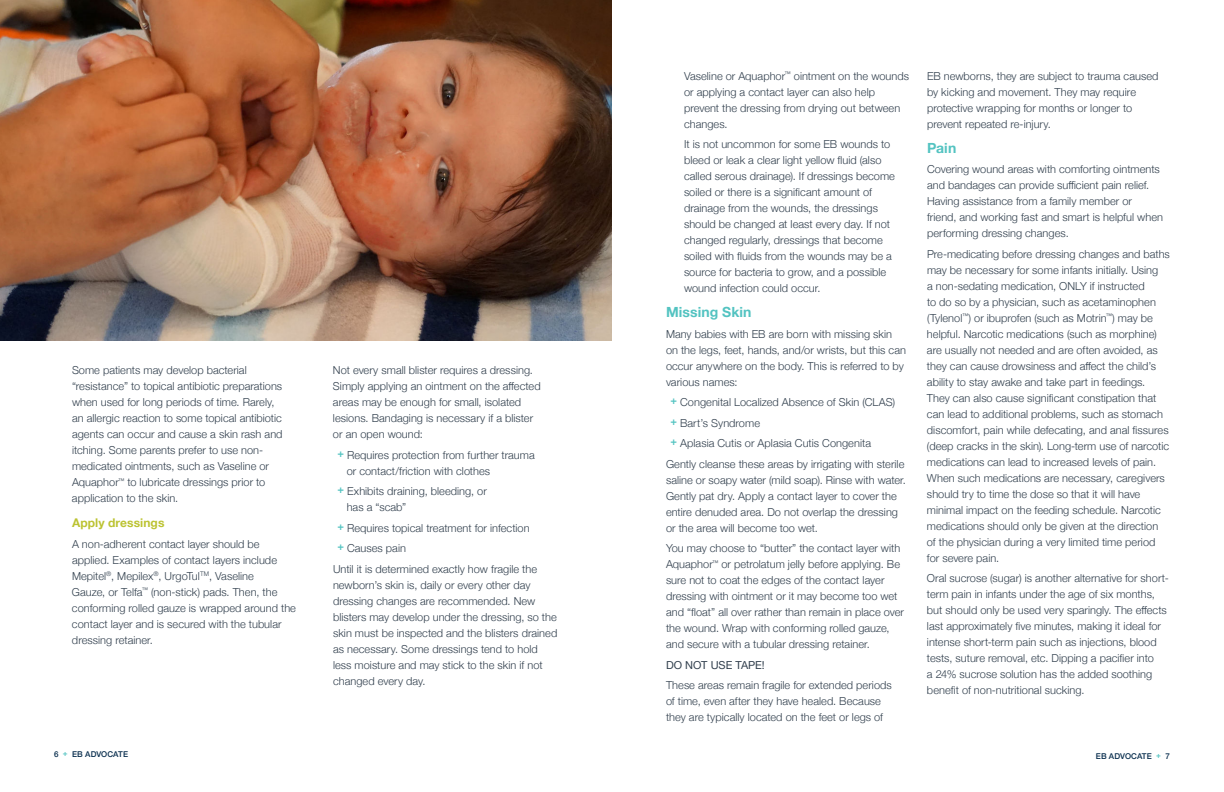
<style>
.page{position:relative;width:1224px;height:792px;background:#fff}
.page>*{position:absolute;margin:0;border:0;box-sizing:border-box;transform-origin:0 0}
.t1{font:700 14px "Helvetica Neue";letter-spacing:.005em;color:#53c3c1}
.t2{font:700 12px "Helvetica Neue";letter-spacing:.01em;color:#bcc332}
.t3{font:300 11px/16px "Helvetica Neue";letter-spacing:.005em;color:#313f4d}
.t4{font:11px "Helvetica Neue";color:#313f4d}
.t5{font:500 8px "Helvetica Neue";letter-spacing:.005em;color:#092e4e}
.s1{color:#53c3c1}
</style>
<div class="page">
<img style="left:0;top:0;width:612px;height:341px">
<p class="t3" style="left:72px;top:363px;width:212px">Some patients may develop bacterial “resistance” to topical antibiotic preparations when used for long periods of time. Rarely, an allergic reaction to some topical antibiotic agents can occur and cause a skin rash and itching. Some parents prefer to use non&shy;medicated ointments, such as Vaseline or Aquaphor<sup>™</sup> to lubricate dressings prior to application to the skin.</p>
<p class="t2" style="left:72px;top:519px;width:94px">Apply dressings</p>
<p class="t3" style="left:72px;top:537px;width:226px">A non-adherent contact layer should be applied. Examples of contact layers include Mepitel<sup>®</sup>, Mepilex<sup>®</sup>, UrgoTul<sup>TM</sup>, Vaseline<br>Gauze, or Telfa<sup>™</sup> (non-stick) pads. Then, the conforming rolled gauze is wrapped around the contact layer and is secured with the tubular dressing retainer.</p>
<p class="t3" style="left:333px;top:362px;width:209px">Not every small blister requires a dressing.<br>Simply applying an ointment on the affected areas may be enough for small, isolated lesions. Bandaging is necessary if a blister or an open wound:</p>
<p class="t3" style="left:347px;top:446px;width:190px;text-indent:-9px"><sup>+</sup> Requires protection from further trauma or contact/friction with clothes</p>
<p class="t3" style="left:347px;top:483px;width:142px;text-indent:-9px"><sup>+</sup> Exhibits draining, bleeding, or has a “scab”</p>
<p class="t3" style="left:338px;top:519px;width:194px"><sup>+</sup> Requires topical treatment for infection</p>
<p class="t3" style="left:338px;top:541px;width:70px"><sup>+</sup> Causes pain</p>
<p class="t3" style="left:333px;top:560px;width:206px">Until it is determined exactly how fragile the</p>
<p class="t3" style="left:333px;top:576px;width:226px">newborn’s skin is, daily or every other day dressing changes are recommended. New blisters may develop under the dressing, so the skin must be inspected and the blisters drained as necessary. Some dressings tend to hold less moisture and may stick to the skin if not changed every day.</p>
<p class="t3" style="left:684px;top:67px;width:227px">Vaseline or Aquaphor<sup>™</sup> ointment on the wounds or applying a contact layer can also help prevent the dressing from drying out between changes.</p>
<p class="t3" style="left:684px;top:136px;width:213px">It is not uncommon for some EB wounds to bleed or leak a clear light yellow fluid (also called serous drainage). If dressings become soiled or there is a significant amount of drainage from the wounds, the dressings should be changed at least every day. If not changed regularly, dressings that become soiled with fluids from the wounds may be a source for bacteria to grow, and a possible wound infection could occur.</p>
<p class="t1" style="left:666px;top:307px;width:87px">Missing Skin</p>
<p class="t3" style="left:666px;top:325px;width:242px">Many babies with EB are born with missing skin on the legs, feet, hands, and/or wrists, but this can occur anywhere on the body. This is referred to by various names:</p>
<p class="t3" style="left:670px;top:394px;width:226px"><sup>+</sup> Congenital Localized Absence of Skin (CLAS)</p>
<p class="t3" style="left:670px;top:416px;width:91px"><sup>+</sup> Bart’s Syndrome</p>
<p class="t3" style="left:670px;top:436px;width:202px"><sup>+</sup> Aplasia Cutis or Aplasia Cutis Congenita</p>
<p class="t3" style="left:666px;top:455px;width:240px">Gently cleanse these areas by irrigating with sterile</p>
<p class="t3" style="left:666px;top:471px;width:241px">saline or soapy water (mild soap). Rinse with water.<br>Gently pat dry. Apply a contact layer to cover the entire denuded area. Do not overlap the dressing or the area will become too wet.</p>
<p class="t3" style="left:666px;top:540px;width:240px">You may choose to “butter” the contact layer with Aquaphor<sup>™</sup> or petrolatum jelly before applying. Be sure not to coat the edges of the contact layer dressing with ointment or it may become too wet and “float” all over rather than remain in place over the wound. Wrap with conforming rolled gauze, and secure with a tubular dressing retainer.</p>
<p class="t4" style="left:666px;top:657px;width:100px">DO NOT USE TAPE!</p>
<p class="t3" style="left:666px;top:678px;width:227px">These areas remain fragile for extended periods of time, even after they have healed. Because they are typically located on the feet or legs of</p>
<p class="t3" style="left:927px;top:67px;width:233px">EB newborns, they are subject to trauma caused by kicking and movement. They may require protective wrapping for months or longer to prevent repeated re-injury.</p>
<p class="t1" style="left:927px;top:143px;width:31px">Pain</p>
<p class="t3" style="left:927px;top:161px;width:238px">Covering wound areas with comforting ointments and bandages can provide sufficient pain relief.<br>Having assistance from a family member or friend, and working fast and smart is helpful when performing dressing changes.</p>
<p class="t3" style="left:927px;top:247px;width:244px">Pre-medicating before dressing changes and baths may be necessary for some infants initially. Using<br>a non-sedating medication, ONLY if instructed<br>to do so by a physician, such as acetaminophen (Tylenol<sup>™</sup>) or ibuprofen (such as Motrin<sup>™</sup>) may be helpful. Narcotic medications (such as morphine) are usually not needed and are often avoided, as they can cause drowsiness and affect the child’s ability to stay awake and take part in feedings.<br>They can also cause significant constipation that can lead to additional problems, such as stomach discomfort, pain while defecating, and anal fissures (deep cracks in the skin). Long-term use of narcotic medications can lead to increased levels of pain.<br>When such medications are necessary, caregivers should try to time the dose so that it will have minimal impact on the feeding schedule. Narcotic medications should only be given at the direction<br>of the physician during a very limited time period for severe pain.</p>
<p class="t3" style="left:927px;top:571px;width:243px">Oral sucrose (sugar) is another alternative for short&shy;term pain in infants under the age of six months, but should only be used very sparingly. The effects last approximately five minutes, making it ideal for intense short-term pain such as injections, blood tests, suture removal, etc. Dipping a pacifier into<br>a 24% sucrose solution has the added soothing benefit of non-nutritional sucking.</p>
<p class="t5" style="left:54px;top:752px;width:76px">6 <span class="s1">+</span> EB ADVOCATE</p>
<p class="t5" style="left:1096px;top:753px;width:76px">EB ADVOCATE <span class="s1">+</span> 7</p>
</div>
